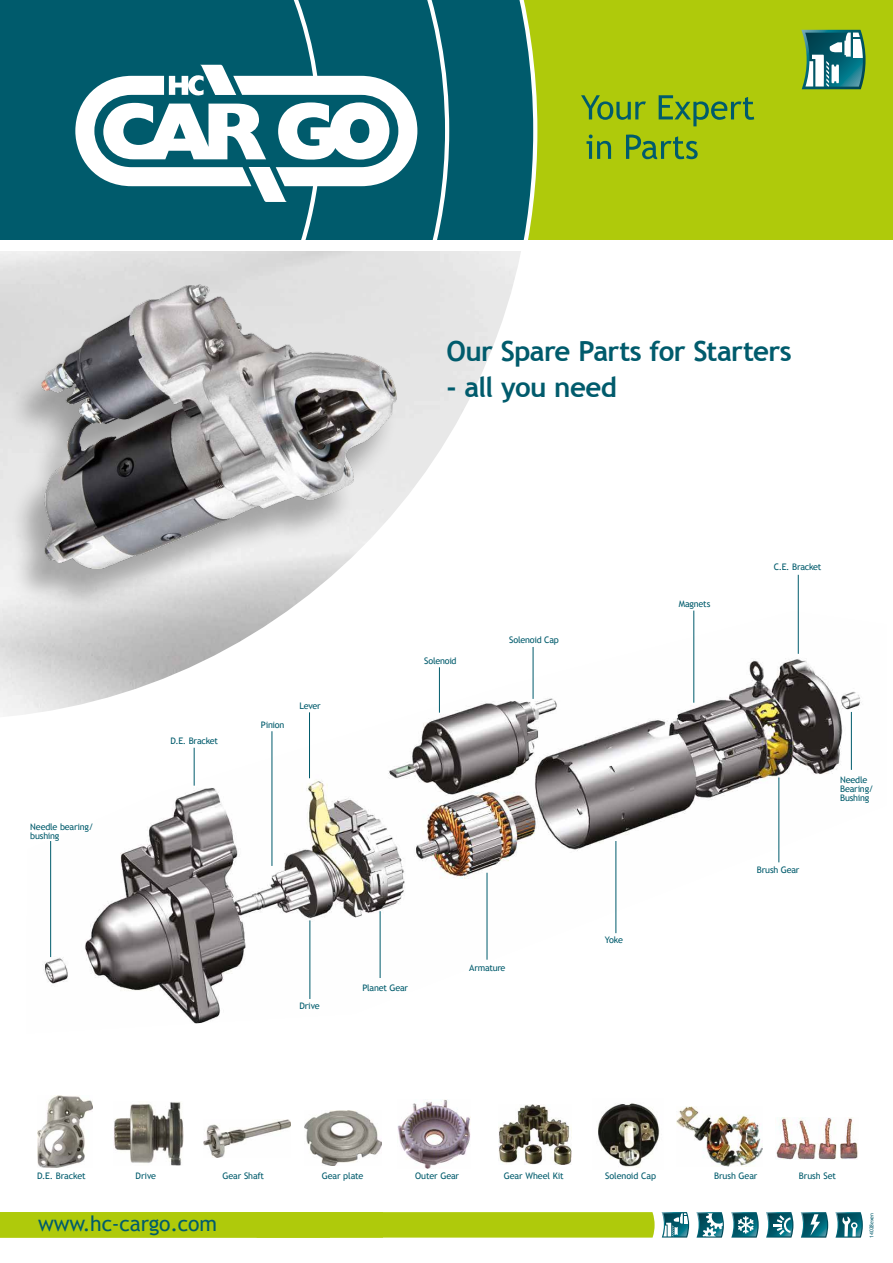
<style>
.page{position:relative;width:893px;height:1263px;background:#fff}
.page>*{position:absolute;margin:0;border:0;box-sizing:border-box;transform-origin:0 0}
.t1{font:700 27.75px "Trebuchet MS";letter-spacing:-.025em;color:#005b6c}
.t2{font:21.23px "Trebuchet MS";letter-spacing:-.01em;color:#005b6c}
.t3{font:9px/9px "Trebuchet MS";letter-spacing:-.02em;color:#005b6c}
.t4{font:5.25px "Trebuchet MS";color:#005b6c}
</style>
<div class="page">
<svg style="left:0;top:251px;width:521px;height:465px"></svg>
<svg style="left:1px;top:0;width:892px;height:240px;background:#649a5a"></svg>
<svg style="left:766px;top:1212px;width:27px;height:25px"></svg>
<svg style="left:731px;top:1212px;width:28px;height:25px"></svg>
<svg style="left:835px;top:1212px;width:28px;height:25px"></svg>
<svg style="left:801px;top:1212px;width:27px;height:25px"></svg>
<svg style="left:696px;top:1212px;width:28px;height:25px"></svg>
<svg style="left:662px;top:1212px;width:27px;height:25px"></svg>
<svg style="left:801px;top:30px;width:64px;height:59px"></svg>
<hr style="left:0;top:0;width:1px;height:241px;background:#005b6c">
<img style="left:26px;top:611px;width:834px;height:413px">
<img style="left:304px;top:1110px;width:77px;height:55px">
<img style="left:114px;top:1102px;width:70px;height:64px">
<img style="left:598px;top:1103px;width:62px;height:65px">
<img style="left:776px;top:1117px;width:82px;height:43px">
<img style="left:397px;top:1099px;width:73px;height:69px">
<img style="left:203px;top:1119px;width:87px;height:39px">
<img style="left:499px;top:1104px;width:73px;height:60px">
<img style="left:677px;top:1107px;width:85px;height:60px">
<img style="left:37px;top:1095px;width:55px;height:72px">
<div style="left:7px;top:292px;width:391px;height:320px;background:#000;opacity:.3"></div>
<img style="left:42px;top:285px;width:355px;height:283px">
<div style="left:0;top:1212px;width:655px;height:25px;background:#afca0b"></div>
<hr style="left:487px;top:873px;width:1px;height:87px;background:#005b6c">
<hr style="left:615px;top:841px;width:1px;height:92px;background:#005b6c">
<hr style="left:693px;top:611px;width:1px;height:92px;background:#005b6c">
<hr style="left:778px;top:777px;width:1px;height:85px;background:#005b6c">
<hr style="left:798px;top:575px;width:1px;height:79px;background:#005b6c">
<hr style="left:439px;top:667px;width:1px;height:46px;background:#005b6c">
<hr style="left:194px;top:748px;width:1px;height:38px;background:#005b6c">
<hr style="left:50px;top:841px;width:1px;height:116px;background:#005b6c">
<hr style="left:309px;top:712px;width:1px;height:66px;background:#005b6c">
<hr style="left:272px;top:731px;width:1px;height:135px;background:#005b6c">
<hr style="left:533px;top:647px;width:1px;height:52px;background:#005b6c">
<hr style="left:851px;top:712px;width:1px;height:58px;background:#005b6c">
<hr style="left:309px;top:920px;width:1px;height:79px;background:#005b6c">
<hr style="left:380px;top:911px;width:1px;height:67px;background:#005b6c">
<h1 class="t1" style="left:447px;top:333px;width:347px">Our Spare Parts for Starters</h1>
<h1 class="t1" style="left:447px;top:369px;width:172px">- all you need</h1>
<p class="t3" style="left:30px;top:822px;width:65px">Needle bearing/ bushing</p>
<p class="t3" style="left:171px;top:736px;width:49px">D.E. Bracket</p>
<p class="t3" style="left:261px;top:720px;width:25px">Pinion</p>
<p class="t3" style="left:299px;top:701px;width:23px">Lever</p>
<p class="t3" style="left:424px;top:656px;width:34px">Solenoid</p>
<p class="t3" style="left:509px;top:636px;width:51px">Solenoid Cap</p>
<p class="t3" style="left:299px;top:1001px;width:22px">Drive</p>
<p class="t3" style="left:362px;top:983px;width:47px">Planet Gear</p>
<p class="t3" style="left:469px;top:963px;width:38px">Armature</p>
<p class="t3" style="left:605px;top:936px;width:20px">Yoke</p>
<p class="t3" style="left:679px;top:599px;width:33px">Magnets</p>
<p class="t3" style="left:774px;top:563px;width:49px">C.E. Bracket</p>
<p class="t3" style="left:757px;top:866px;width:44px">Brush Gear</p>
<p class="t3" style="left:840px;top:775px;width:35px">Needle<br>Bearing/<br>Bushing</p>
<p class="t3" style="left:37px;top:1171px;width:50px">D.E. Bracket</p>
<p class="t3" style="left:136px;top:1171px;width:22px">Drive</p>
<p class="t3" style="left:223px;top:1171px;width:43px">Gear Shaft</p>
<p class="t3" style="left:322px;top:1171px;width:43px">Gear plate</p>
<p class="t3" style="left:415px;top:1171px;width:45px">Outer Gear</p>
<p class="t3" style="left:504px;top:1171px;width:61px">Gear Wheel Kit</p>
<p class="t3" style="left:605px;top:1171px;width:52px">Solenoid Cap</p>
<p class="t3" style="left:714px;top:1171px;width:45px">Brush Gear</p>
<p class="t3" style="left:799px;top:1171px;width:39px">Brush Set</p>
<h2 class="t2" style="left:38px;top:1211px;width:180px">www.hc-cargo.com</h2>
<p class="t4" style="left:868px;top:1237px;width:26px;rotate:-90deg">14028exen</p>
</div>
